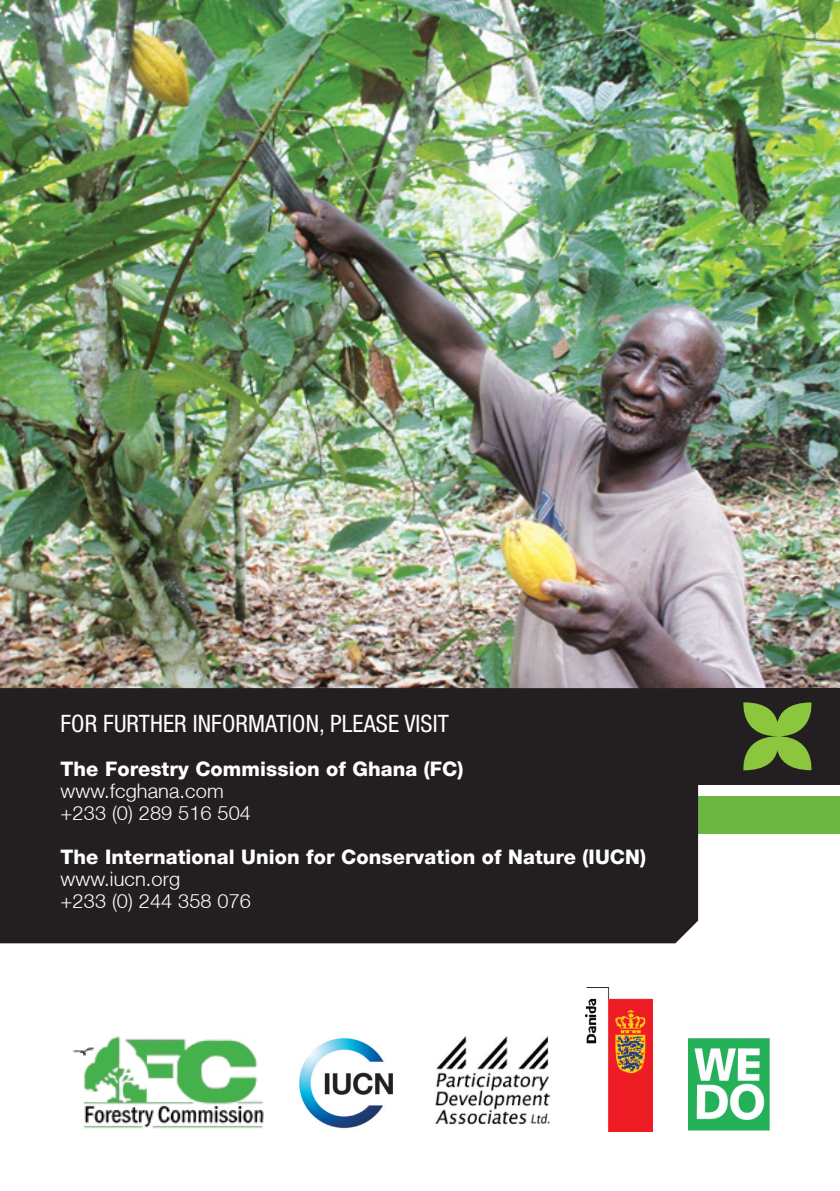
<style>
.page{position:relative;width:840px;height:1191px;background:#fff}
.page>*{position:absolute;margin:0;border:0;box-sizing:border-box;transform-origin:0 0}
.t1{font:condensed 24px "Helvetica Neue LT Pro";letter-spacing:.005em;color:#fff}
.t2{font:800 20px "Helvetica Neue LT";letter-spacing:.005em;color:#fff}
.t3{font:300 20px/22px "Helvetica Neue LT";letter-spacing:.005em;color:#fff}
</style>
<div class="page">
<div style="left:696px;top:796px;width:143px;height:37px;background:#6eb644"></div>
<img style="left:0;top:0;width:839px;height:688px">
<div style="left:696px;top:688px;width:143px;height:96px;background:#231f20"></div>
<img style="left:299px;top:1038px;width:94px;height:91px">
<img style="left:688px;top:1038px;width:80px;height:92px">
<img style="left:434px;top:1036px;width:117px;height:89px">
<img style="left:585px;top:987px;width:67px;height:144px">
<img style="left:72px;top:1036px;width:192px;height:93px">
<div style="left:0;top:688px;width:697px;height:255px;background:#231f20"></div>
<svg style="left:743px;top:702px;width:69px;height:68px"></svg>
<p class="t1" style="left:60px;top:709px;width:389px">FOR FURTHER INFORMATION, PLEASE VISIT</p>
<p class="t2" style="left:60px;top:757px;width:404px">The Forestry Commission of Ghana (FC)</p>
<p class="t3" style="left:60px;top:779px;width:192px">www.fcghana.com +233 (0) 289 516 504</p>
<p class="t2" style="left:60px;top:845px;width:586px">The International Union for Conservation of Nature (IUCN)</p>
<p class="t3" style="left:60px;top:867px;width:192px">www.iucn.org<br>+233 (0) 244 358 076</p>
</div>
